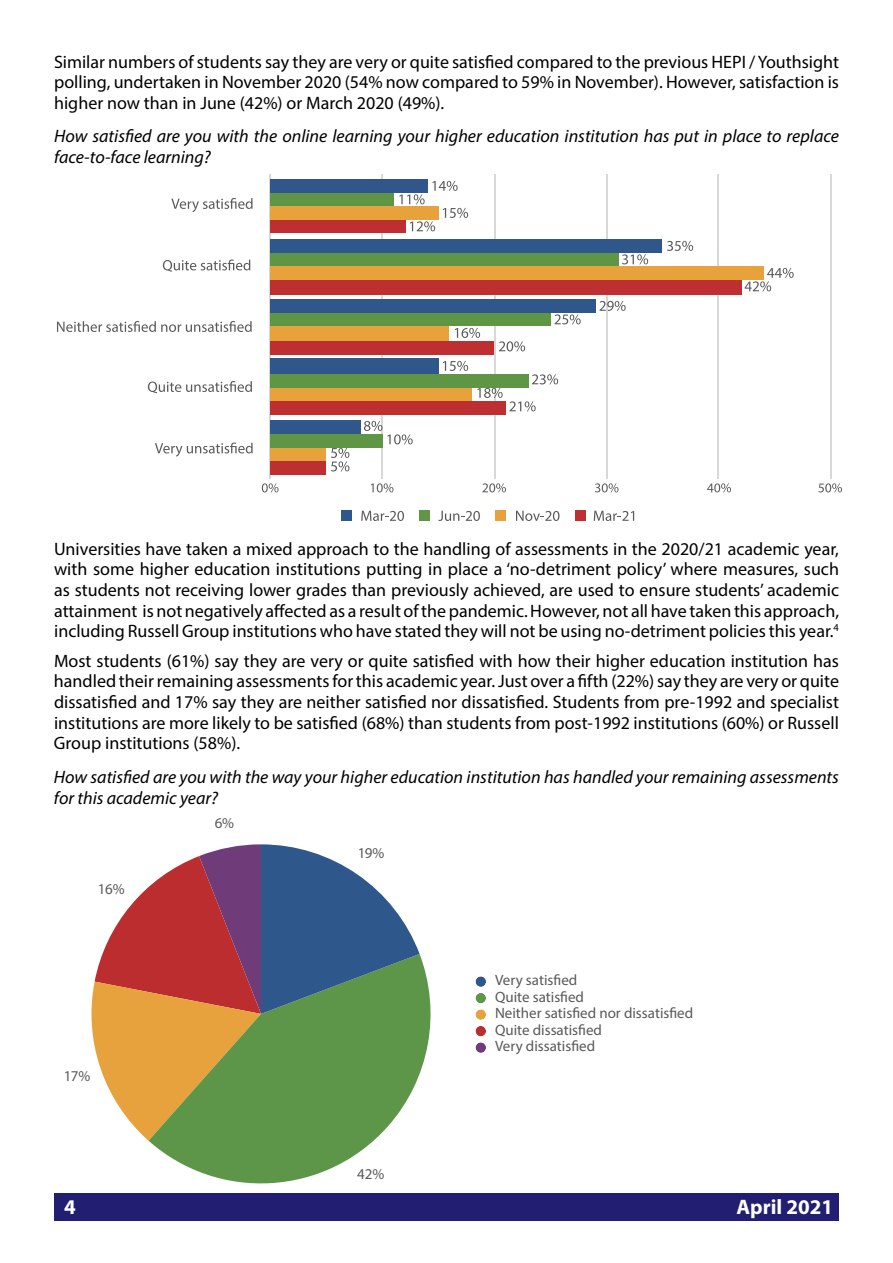
<style>
.page{position:relative;width:893px;height:1263px;background:#fff}
.page>*{position:absolute;margin:0;border:0;box-sizing:border-box;transform-origin:0 0}
.t1{font:700 21px "Myriad Pro";color:#fff}
.t2{font:18px/20.7px "Myriad Pro";color:#000;text-align:justify}
.t3{font:italic 18px/20.7px "Myriad Pro";color:#000}
.t4{font:15px/16.5px "Myriad Pro";color:#595959}
</style>
<div class="page">
<div style="left:54px;top:1193px;width:785px;height:27px;background:#221f72"></div>
<hr style="left:381px;top:174px;width:2px;height:305px;background:#d8d8d8">
<hr style="left:494px;top:174px;width:1px;height:305px;background:#d8d8d8">
<hr style="left:606px;top:174px;width:2px;height:305px;background:#d8d8d8">
<hr style="left:717px;top:174px;width:2px;height:305px;background:#d8d8d8">
<hr style="left:830px;top:174px;width:1px;height:305px;background:#d8d8d8">
<hr style="left:269px;top:174px;width:1px;height:305px;background:#d8d8d8">
<svg style="left:171px;top:198px;width:82px;height:14px"></svg>
<svg style="left:163px;top:259px;width:87px;height:13px"></svg>
<svg style="left:57px;top:321px;width:195px;height:11px"></svg>
<svg style="left:148px;top:381px;width:104px;height:12px"></svg>
<svg style="left:155px;top:442px;width:98px;height:15px"></svg>
<svg style="left:262px;top:483px;width:17px;height:9px"></svg>
<svg style="left:371px;top:483px;width:22px;height:9px"></svg>
<svg style="left:482px;top:483px;width:24px;height:9px"></svg>
<svg style="left:595px;top:483px;width:23px;height:9px"></svg>
<svg style="left:707px;top:483px;width:24px;height:9px"></svg>
<svg style="left:818px;top:483px;width:24px;height:9px"></svg>
<div style="left:270px;top:219px;width:135px;height:14px;background:#be2f31"></div>
<div style="left:270px;top:279px;width:471px;height:15px;background:#be2f31"></div>
<div style="left:270px;top:341px;width:224px;height:13px;background:#be2f31"></div>
<div style="left:270px;top:401px;width:236px;height:13px;background:#be2f31"></div>
<div style="left:270px;top:461px;width:56px;height:13px;background:#be2f31"></div>
<div style="left:270px;top:206px;width:168px;height:13px;background:#e8a23c"></div>
<div style="left:270px;top:266px;width:494px;height:13px;background:#e8a23c"></div>
<div style="left:270px;top:326px;width:179px;height:15px;background:#e8a23c"></div>
<div style="left:270px;top:387px;width:201px;height:14px;background:#e8a23c"></div>
<div style="left:270px;top:447px;width:56px;height:14px;background:#e8a23c"></div>
<div style="left:270px;top:192px;width:123px;height:14px;background:#5f9646"></div>
<div style="left:270px;top:252px;width:348px;height:14px;background:#5f9646"></div>
<div style="left:270px;top:312px;width:281px;height:14px;background:#5f9646"></div>
<div style="left:270px;top:374px;width:258px;height:13px;background:#5f9646"></div>
<div style="left:270px;top:434px;width:113px;height:13px;background:#5f9646"></div>
<div style="left:270px;top:179px;width:158px;height:13px;background:#2f578c"></div>
<div style="left:270px;top:239px;width:392px;height:13px;background:#2f578c"></div>
<div style="left:270px;top:299px;width:326px;height:13px;background:#2f578c"></div>
<div style="left:270px;top:359px;width:168px;height:15px;background:#2f578c"></div>
<div style="left:270px;top:420px;width:90px;height:14px;background:#2f578c"></div>
<svg style="left:509px;top:401px;width:27px;height:10px"></svg>
<svg style="left:499px;top:341px;width:26px;height:10px"></svg>
<svg style="left:410px;top:221px;width:25px;height:10px"></svg>
<svg style="left:331px;top:448px;width:18px;height:23px"></svg>
<svg style="left:477px;top:388px;width:26px;height:10px"></svg>
<svg style="left:455px;top:328px;width:25px;height:10px"></svg>
<svg style="left:745px;top:268px;width:49px;height:23px"></svg>
<svg style="left:443px;top:208px;width:25px;height:10px"></svg>
<svg style="left:532px;top:374px;width:26px;height:10px"></svg>
<svg style="left:554px;top:314px;width:27px;height:10px"></svg>
<svg style="left:622px;top:254px;width:26px;height:10px"></svg>
<svg style="left:399px;top:194px;width:26px;height:10px"></svg>
<svg style="left:364px;top:421px;width:49px;height:23px"></svg>
<svg style="left:443px;top:361px;width:25px;height:10px"></svg>
<svg style="left:599px;top:301px;width:27px;height:10px"></svg>
<svg style="left:667px;top:241px;width:26px;height:10px"></svg>
<svg style="left:432px;top:181px;width:26px;height:10px"></svg>
<div style="left:341px;top:511px;width:10px;height:10px;background:#2f578c"></div>
<svg style="left:361px;top:511px;width:43px;height:10px"></svg>
<div style="left:419px;top:511px;width:10px;height:10px;background:#5f9646"></div>
<svg style="left:438px;top:511px;width:42px;height:10px"></svg>
<div style="left:495px;top:511px;width:11px;height:10px;background:#e8a23c"></div>
<svg style="left:516px;top:511px;width:43px;height:10px"></svg>
<div style="left:575px;top:511px;width:10px;height:10px;background:#be2f31"></div>
<svg style="left:594px;top:511px;width:40px;height:10px"></svg>
<svg style="left:149px;top:955px;width:282px;height:229px;fill:#5d9648"></svg>
<svg style="left:91px;top:844px;width:329px;height:297px;background:#91886d"></svg>
<div style="left:476px;top:976px;width:10px;height:11px;background:#2e578b;border-radius:50%"></div>
<div style="left:476px;top:993px;width:10px;height:10px;background:#5d9648;border-radius:50%"></div>
<div style="left:476px;top:1009px;width:10px;height:11px;background:#e7a13d;border-radius:50%"></div>
<div style="left:476px;top:1026px;width:10px;height:10px;background:#bc2d30;border-radius:50%"></div>
<div style="left:476px;top:1042px;width:10px;height:11px;background:#6f3c79;border-radius:50%"></div>
<p class="t2" style="left:54px;top:51px;width:787px">Similar numbers of students say they are very or quite satisfied compared to the previous HEPI /Youthsight polling, undertaken in November 2020 (54% now compared to 59% in November). However, satisfaction is higher now than in June (42%) or March 2020 (49%).</p>
<p class="t3" style="left:54px;top:126px;width:786px">How satisfied are you with the online learning your higher education institution has put in place to replace face-to-face learning?</p>
<p class="t2" style="left:54px;top:538px;width:787px">Universities have taken a mixed approach to the handling of assessments in the 2020/21 academic year, with some higher education institutions putting in place a ‘no-detriment policy’ where measures, such as students not receiving lower grades than previously achieved, are used to ensure students’ academic attainment is not negatively affected as a result ofthe pandemic.However, not all have taken this approach, including Russell Group institutions who have stated they will not be using no-detriment policies this year.<sup>4</sup></p>
<p class="t2" style="left:54px;top:650px;width:787px">Most students (61%) say they are very or quite satisfied with how their higher education institution has handled theirremaining assessmentsforthis academic year.Just over a fifth (22%)say they are very or quite dissatisfied and 17% say they are neither satisfied nor dissatisfied. Students from pre-1992 and specialist institutions are more likely to be satisfied (68%) than students from post-1992 institutions (60%) or Russell Group institutions (58%).</p>
<p class="t3" style="left:54px;top:766px;width:786px">How satisfied are you with the way your higher education institution has handled your remaining assessments for this academic year?</p>
<p class="t4" style="left:214px;top:814px;width:21px">6%</p>
<p class="t4" style="left:98px;top:880px;width:29px">16%</p>
<p class="t4" style="left:63px;top:1068px;width:29px">17%</p>
<p class="t4" style="left:357px;top:844px;width:29px">19%</p>
<p class="t4" style="left:357px;top:1165px;width:29px">42%</p>
<p class="t4" style="left:495px;top:972px;width:200px">Very satisfied<br>Quite satisfied<br>Neither satisfied nor dissatisfied<br>Quite dissatisfied<br>Very dissatisfied</p>
<p class="t1" style="left:64px;top:1193px;width:13px">4</p>
<p class="t1" style="left:736px;top:1193px;width:98px">April 2021</p>
</div>
